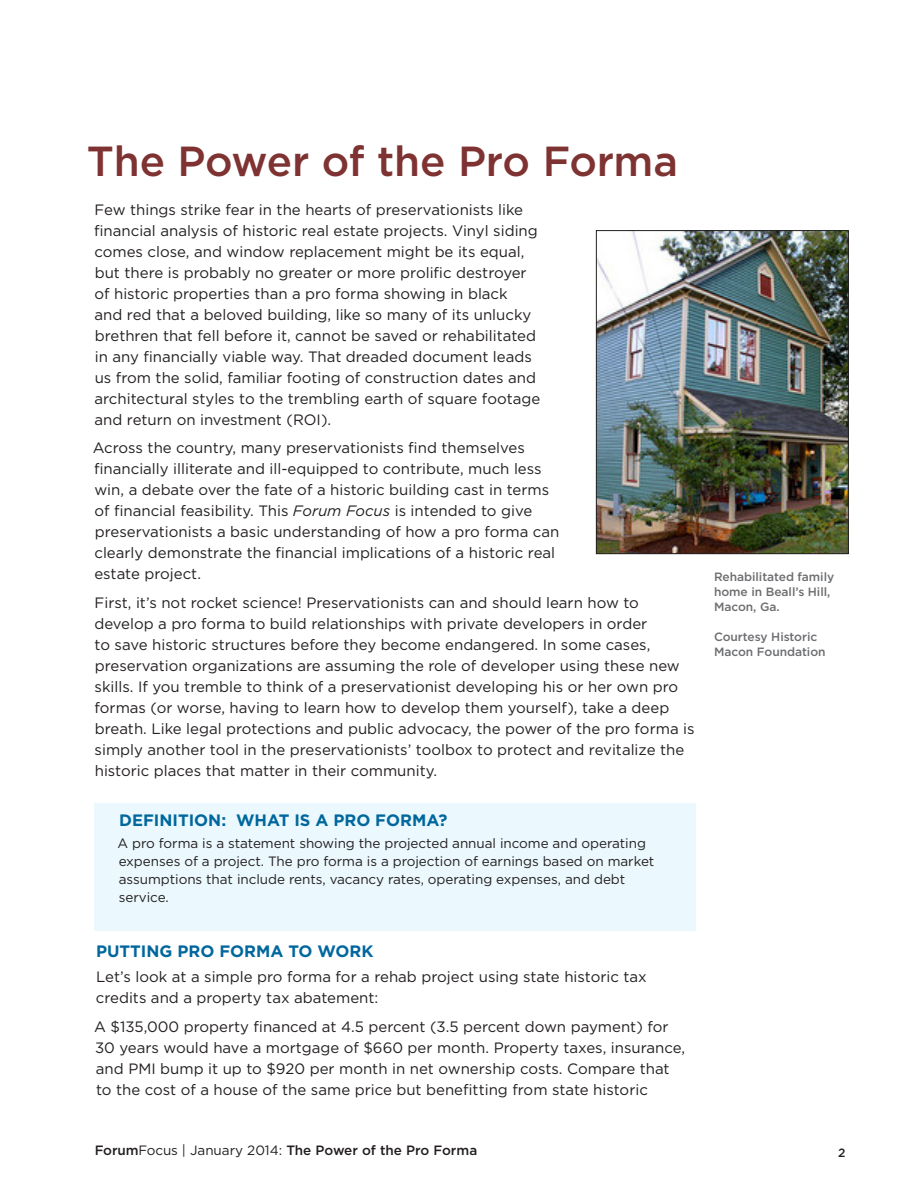
<style>
.page{position:relative;width:918px;height:1188px;background:#fff}
.page>*{position:absolute;margin:0;border:0;box-sizing:border-box;transform-origin:0 0}
.Report_Title{font:500 42px "Gotham";letter-spacing:-.01em;color:#7e3232}
.Subhead_A{font:700 16.5px "Gotham";color:#00679d}
.Body_Copy{font:15px/21px "Gotham";color:#231f20}
.Sidebar_Body{font:13.5px/18px "Gotham";letter-spacing:-.005em;color:#231f20}
.t1{font:500 13.5px "Gotham";letter-spacing:-.005em;color:#231f20}
.t2{font:500 12px/15px "Gotham";letter-spacing:-.005em;color:#6c6d70}
.t3{font:500 12px "Gotham";color:#231f20}
.s1{font-style:italic}
.s2{font-weight:400}
</style>
<div class="page">
<div style="left:94px;top:803px;width:601px;height:128px;background:#ebf8fd"></div>
<img style="left:598px;top:232px;width:249px;height:320px">
<div style="left:596px;top:230px;width:253px;height:324px;border:1px solid #231f20"></div>
<p class="Report_Title" style="left:87px;top:133px;width:593px">The Power of the Pro Forma</p>
<p class="Body_Copy" style="left:94px;top:199px;width:448px">Few things strike fear in the hearts of preservationists like financial analysis of historic real estate projects. Vinyl siding comes close, and window replacement might be its equal, but there is probably no greater or more prolific destroyer of historic properties than a pro forma showing in black<br>and red that a beloved building, like so many of its unlucky brethren that fell before it, cannot be saved or rehabilitated in any financially viable way. That dreaded document leads us from the solid, familiar footing of construction dates and architectural styles to the trembling earth of square footage and return on investment (ROI).</p>
<p class="Body_Copy" style="left:93px;top:437px;width:468px">Across the country, many preservationists find themselves financially illiterate and ill-equipped to contribute, much less win, a debate over the fate of a historic building cast in terms of financial feasibility. This <span class="s1">Forum Focus</span> is intended to give preservationists a basic understanding of how a pro forma can clearly demonstrate the financial implications of a historic real estate project.</p>
<p class="Body_Copy" style="left:94px;top:592px;width:602px">First, it’s not rocket science! Preservationists can and should learn how to develop a pro forma to build relationships with private developers in order<br>to save historic structures before they become endangered. In some cases, preservation organizations are assuming the role of developer using these new skills. If you tremble to think of a preservationist developing his or her own pro formas (or worse, having to learn how to develop them yourself), take a deep breath. Like legal protections and public advocacy, the power of the pro forma is simply another tool in the preservationists’ toolbox to protect and revitalize the historic places that matter in their community.</p>
<p class="Subhead_A" style="left:119px;top:809px;width:330px">DEFINITION: WHAT IS A PRO FORMA?</p>
<p class="Sidebar_Body" style="left:118px;top:834px;width:538px">A pro forma is a statement showing the projected annual income and operating expenses of a project. The pro forma is a projection of earnings based on market assumptions that include rents, vacancy rates, operating expenses, and debt service.</p>
<p class="Subhead_A" style="left:96px;top:940px;width:279px">PUTTING PRO FORMA TO WORK</p>
<p class="Body_Copy" style="left:96px;top:966px;width:552px">Let’s look at a simple pro forma for a rehab project using state historic tax credits and a property tax abatement:</p>
<p class="Body_Copy" style="left:94px;top:1016px;width:592px">A $135,000 property financed at 4.5 percent (3.5 percent down payment) for 30 years would have a mortgage of $660 per month. Property taxes, insurance, and PMI bump it up to $920 per month in net ownership costs. Compare that to the cost of a house of the same price but benefitting from state historic</p>
<p class="t2" style="left:714px;top:570px;width:122px">Rehabilitated family home in Beall’s Hill,<br>Macon, Ga.</p>
<p class="t2" style="left:714px;top:630px;width:113px">Courtesy Historic<br>Macon Foundation</p>
<p class="t1" style="left:95px;top:1141px;width:384px">Forum<span class="s2">Focus | January 2014:</span> The Power of the Pro Forma</p>
<p class="t3" style="left:838px;top:1145px;width:9px">2</p>
</div>
